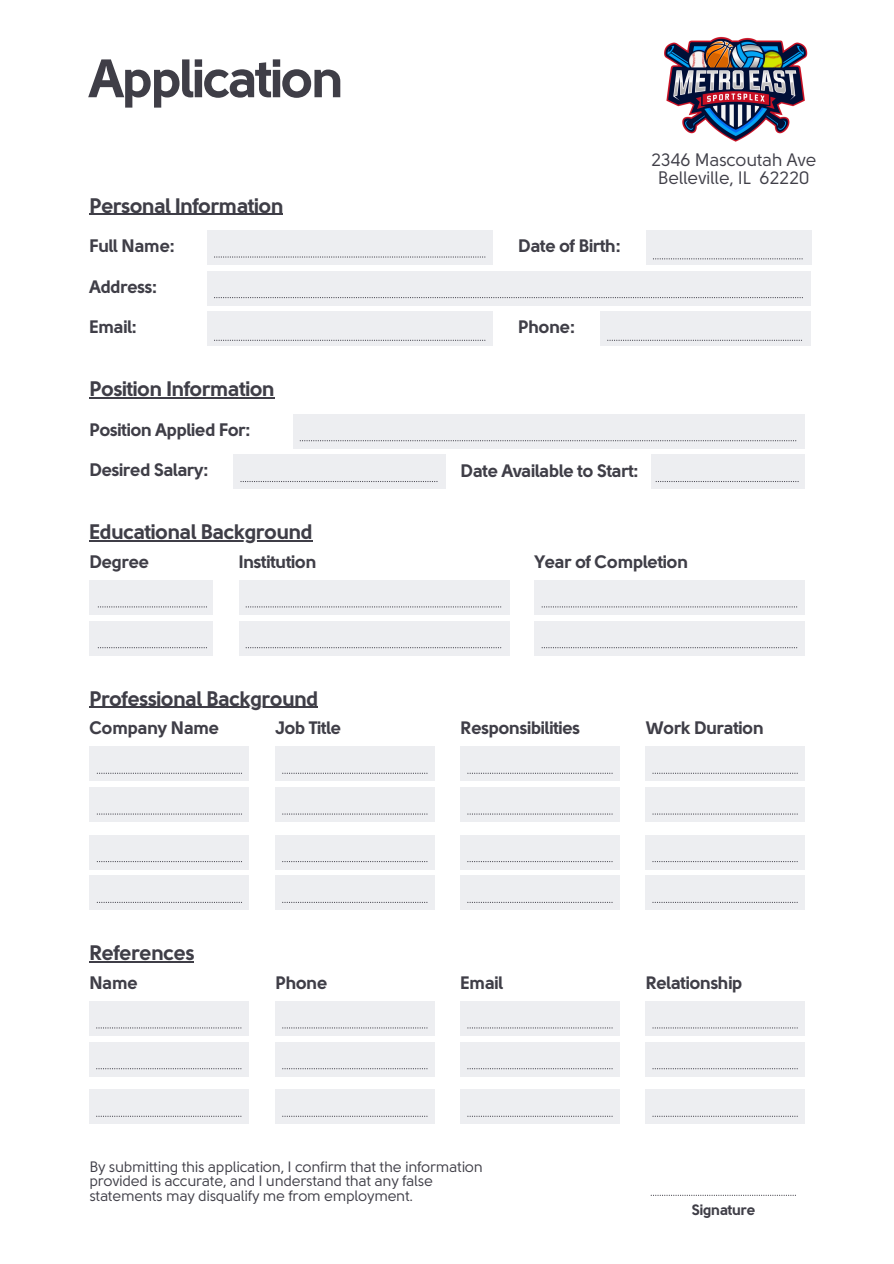
<style>
.page{position:relative;width:894px;height:1264px;background:#fff}
.page>*{position:absolute;margin:0;border:0;box-sizing:border-box;transform-origin:0 0}
.t1{font:700 54px "Solomon Sans";letter-spacing:-.045em;color:#3f3e47}
.t2{font:700 21px "Solomon Sans";letter-spacing:-.025em;color:#3f3e47}
.t3{font:700 18px "Solomon Sans";letter-spacing:-.025em;color:#3f3e47}
.t4{font:18px/18px "Solomon Sans";letter-spacing:-.025em;color:#3f3e47;text-align:center}
.t5{font:15px/14.7px "Solomon Sans";letter-spacing:-.025em;color:#3f3e47}
.t6{font:700 15px "Solomon Sans";letter-spacing:-.025em;color:#3f3e47}
</style>
<div class="page">
<div style="left:293px;top:414px;width:511px;height:34px;background:#edeef1"></div>
<svg style="left:299px;top:440px;width:497px;height:1px"></svg>
<div style="left:233px;top:455px;width:213px;height:34px;background:#edeef1"></div>
<svg style="left:240px;top:481px;width:197px;height:1px"></svg>
<div style="left:207px;top:230px;width:285px;height:34px;background:#edeef1"></div>
<svg style="left:214px;top:256px;width:271px;height:1px"></svg>
<div style="left:646px;top:230px;width:164px;height:34px;background:#edeef1"></div>
<svg style="left:653px;top:258px;width:149px;height:1px"></svg>
<div style="left:600px;top:312px;width:210px;height:34px;background:#edeef1"></div>
<svg style="left:607px;top:340px;width:193px;height:1px"></svg>
<div style="left:207px;top:312px;width:285px;height:34px;background:#edeef1"></div>
<svg style="left:214px;top:340px;width:271px;height:1px"></svg>
<div style="left:207px;top:271px;width:603px;height:34px;background:#edeef1"></div>
<svg style="left:214px;top:297px;width:588px;height:1px"></svg>
<div style="left:89px;top:621px;width:123px;height:34px;background:#edeef1"></div>
<svg style="left:98px;top:647px;width:109px;height:1px"></svg>
<div style="left:239px;top:621px;width:270px;height:34px;background:#edeef1"></div>
<svg style="left:245px;top:647px;width:256px;height:1px"></svg>
<div style="left:534px;top:621px;width:271px;height:34px;background:#edeef1"></div>
<svg style="left:541px;top:647px;width:256px;height:1px"></svg>
<div style="left:239px;top:580px;width:270px;height:34px;background:#edeef1"></div>
<svg style="left:245px;top:606px;width:256px;height:1px"></svg>
<div style="left:534px;top:580px;width:271px;height:34px;background:#edeef1"></div>
<svg style="left:541px;top:606px;width:256px;height:1px"></svg>
<div style="left:89px;top:580px;width:123px;height:34px;background:#edeef1"></div>
<svg style="left:98px;top:606px;width:109px;height:1px"></svg>
<div style="left:89px;top:746px;width:160px;height:34px;background:#edeef1"></div>
<svg style="left:97px;top:772px;width:145px;height:1px"></svg>
<div style="left:275px;top:746px;width:160px;height:34px;background:#edeef1"></div>
<svg style="left:282px;top:772px;width:145px;height:1px"></svg>
<div style="left:460px;top:746px;width:160px;height:34px;background:#edeef1"></div>
<svg style="left:467px;top:772px;width:145px;height:1px"></svg>
<div style="left:645px;top:746px;width:160px;height:34px;background:#edeef1"></div>
<svg style="left:652px;top:772px;width:144px;height:1px"></svg>
<div style="left:89px;top:787px;width:160px;height:34px;background:#edeef1"></div>
<svg style="left:97px;top:813px;width:145px;height:1px"></svg>
<div style="left:275px;top:787px;width:160px;height:34px;background:#edeef1"></div>
<svg style="left:282px;top:813px;width:145px;height:1px"></svg>
<div style="left:460px;top:787px;width:160px;height:34px;background:#edeef1"></div>
<svg style="left:467px;top:813px;width:145px;height:1px"></svg>
<div style="left:645px;top:787px;width:160px;height:34px;background:#edeef1"></div>
<svg style="left:652px;top:813px;width:145px;height:1px"></svg>
<svg style="left:651px;top:1194px;width:143px;height:1px"></svg>
<div style="left:89px;top:835px;width:160px;height:34px;background:#edeef1"></div>
<svg style="left:97px;top:861px;width:145px;height:1px"></svg>
<div style="left:275px;top:835px;width:160px;height:34px;background:#edeef1"></div>
<svg style="left:282px;top:861px;width:145px;height:1px"></svg>
<div style="left:460px;top:835px;width:160px;height:34px;background:#edeef1"></div>
<svg style="left:467px;top:861px;width:145px;height:1px"></svg>
<div style="left:645px;top:835px;width:160px;height:34px;background:#edeef1"></div>
<svg style="left:652px;top:861px;width:145px;height:1px"></svg>
<img style="left:664px;top:36px;width:144px;height:106px">
<hr style="left:89px;top:397px;width:185px;height:1px;background:#3f3e47">
<hr style="left:89px;top:214px;width:194px;height:1px;background:#3f3e47">
<hr style="left:89px;top:540px;width:223px;height:1px;background:#3f3e47">
<hr style="left:89px;top:706px;width:229px;height:2px;background:#3f3e47">
<div style="left:89px;top:875px;width:160px;height:34px;background:#edeef1"></div>
<svg style="left:97px;top:901px;width:145px;height:2px"></svg>
<div style="left:275px;top:875px;width:160px;height:34px;background:#edeef1"></div>
<svg style="left:282px;top:901px;width:145px;height:2px"></svg>
<div style="left:460px;top:875px;width:160px;height:34px;background:#edeef1"></div>
<svg style="left:467px;top:901px;width:145px;height:2px"></svg>
<div style="left:645px;top:875px;width:160px;height:34px;background:#edeef1"></div>
<svg style="left:652px;top:901px;width:145px;height:2px"></svg>
<div style="left:89px;top:1001px;width:160px;height:34px;background:#edeef1"></div>
<svg style="left:96px;top:1027px;width:145px;height:1px"></svg>
<div style="left:275px;top:1001px;width:160px;height:34px;background:#edeef1"></div>
<svg style="left:282px;top:1027px;width:145px;height:1px"></svg>
<div style="left:460px;top:1001px;width:160px;height:34px;background:#edeef1"></div>
<svg style="left:467px;top:1027px;width:145px;height:1px"></svg>
<div style="left:645px;top:1001px;width:160px;height:34px;background:#edeef1"></div>
<svg style="left:652px;top:1027px;width:145px;height:1px"></svg>
<div style="left:89px;top:1042px;width:160px;height:34px;background:#edeef1"></div>
<svg style="left:96px;top:1068px;width:145px;height:1px"></svg>
<div style="left:275px;top:1042px;width:160px;height:34px;background:#edeef1"></div>
<svg style="left:282px;top:1068px;width:145px;height:1px"></svg>
<div style="left:460px;top:1042px;width:160px;height:34px;background:#edeef1"></div>
<svg style="left:467px;top:1068px;width:145px;height:1px"></svg>
<div style="left:645px;top:1042px;width:160px;height:34px;background:#edeef1"></div>
<svg style="left:652px;top:1068px;width:145px;height:1px"></svg>
<hr style="left:89px;top:961px;width:105px;height:1px;background:#3f3e47">
<div style="left:650px;top:455px;width:154px;height:34px;background:#edeef1"></div>
<svg style="left:655px;top:481px;width:143px;height:1px"></svg>
<div style="left:89px;top:1089px;width:160px;height:34px;background:#edeef1"></div>
<svg style="left:96px;top:1115px;width:145px;height:1px"></svg>
<div style="left:275px;top:1089px;width:160px;height:34px;background:#edeef1"></div>
<svg style="left:282px;top:1115px;width:145px;height:1px"></svg>
<div style="left:460px;top:1089px;width:160px;height:34px;background:#edeef1"></div>
<svg style="left:467px;top:1115px;width:145px;height:1px"></svg>
<div style="left:645px;top:1089px;width:160px;height:34px;background:#edeef1"></div>
<svg style="left:652px;top:1115px;width:144px;height:1px"></svg>
<h3 class="t1" style="left:89px;top:54px;width:256px">Application</h3>
<h2 class="t2" style="left:89px;top:196px;width:196px">Personal Information</h2>
<h3 class="t3" style="left:89px;top:237px;width:87px">Full Name:</h3>
<h2 class="t3" style="left:518px;top:237px;width:104px">Date of Birth:</h2>
<h3 class="t3" style="left:89px;top:278px;width:70px">Address:</h3>
<h3 class="t3" style="left:89px;top:319px;width:49px">Email:</h3>
<h3 class="t3" style="left:518px;top:319px;width:59px">Phone:</h3>
<h3 class="t4" style="left:651px;top:152px;width:167px">2346 Mascoutah Ave<br>Belleville, IL 62220</h3>
<h3 class="t2" style="left:89px;top:379px;width:187px">Position Information</h3>
<p class="t3" style="left:89px;top:421px;width:163px">Position Applied For:</p>
<h4 class="t3" style="left:89px;top:462px;width:121px">Desired Salary:</h4>
<h2 class="t3" style="left:460px;top:462px;width:180px">Date Available to Start:</h2>
<h3 class="t2" style="left:89px;top:522px;width:225px">Educational Background</h3>
<h3 class="t3" style="left:89px;top:553px;width:62px">Degree</h3>
<h3 class="t3" style="left:239px;top:553px;width:79px">Institution</h3>
<h3 class="t2" style="left:89px;top:688px;width:231px">Professional Background</h3>
<h3 class="t3" style="left:89px;top:719px;width:132px">Company Name</h3>
<h3 class="t3" style="left:275px;top:719px;width:67px">Job Title</h3>
<h3 class="t2" style="left:89px;top:943px;width:107px">References</h3>
<h3 class="t3" style="left:89px;top:974px;width:50px">Name</h3>
<h3 class="t3" style="left:275px;top:974px;width:54px">Phone</h3>
<h2 class="t3" style="left:534px;top:553px;width:155px">Year of Completion</h2>
<h3 class="t3" style="left:460px;top:719px;width:121px">Responsibilities</h3>
<h2 class="t3" style="left:645px;top:719px;width:120px">Work Duration</h2>
<p class="t3" style="left:460px;top:974px;width:44px">Email</p>
<h5 class="t3" style="left:645px;top:974px;width:98px">Relationship</h5>
<h3 class="t5" style="left:89px;top:1159px;width:395px">By submitting this application, I confirm that the information provided is accurate, and I understand that any false statements may disqualify me from employment.</h3>
<h3 class="t6" style="left:691px;top:1203px;width:65px">Signature</h3>
</div>
